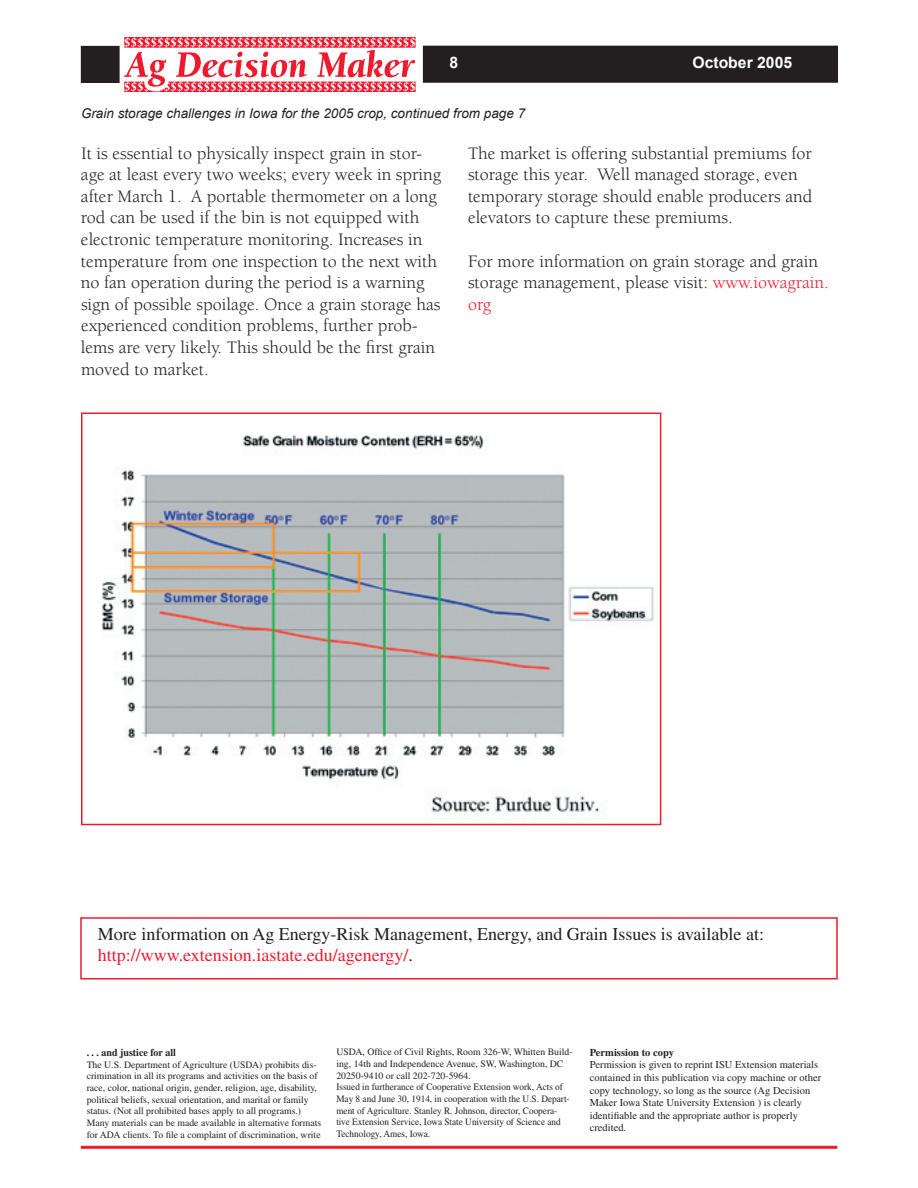
<style>
.page{position:relative;width:918px;height:1188px;background:#fff}
.page>*{position:absolute;margin:0;border:0;box-sizing:border-box;transform-origin:0 0}
.t1{font:18px/21.6px "Berkeley";color:#231f20}
.t2{font:18px/21.6px "Times";color:#231f20}
.t3{font:700 15.75px "Arial";color:#fff}
.t4{font:italic 13.5px "Arial";color:#231f20}
.t5{font:10.5px/12.6px "Times";color:#231f20}
.t6{font:700 10.5px "Times";color:#231f20;scale:.95 1}
.t7{font:700 10.5px "Times";color:#231f20}
.t8{font:9.75px/11.7px "Times";color:#231f20}
.s1{color:#ee1a2e}
</style>
<div class="page">
<hr style="left:81px;top:1146px;width:756px;height:3px;background:#ee1a2e">
<div style="left:82px;top:47px;width:36px;height:34px;background:#231f20"></div>
<div style="left:81px;top:46px;width:39px;height:37px;border:3px solid #231f20"></div>
<img style="left:125px;top:37px;width:291px;height:54px">
<div style="left:424px;top:47px;width:413px;height:34px;background:#231f20"></div>
<div style="left:423px;top:46px;width:415px;height:37px;border:3px solid #231f20"></div>
<img style="left:102px;top:435px;width:552px;height:377px">
<div style="left:81px;top:412px;width:580px;height:413px;border:2px solid #ee1a2e"></div>
<div style="left:80px;top:917px;width:758px;height:63px;border:2px solid #ee1a2e"></div>
<h2 class="t3" style="left:449px;top:52px;width:10px">8</h2>
<h2 class="t3" style="left:692px;top:52px;width:101px">October 2005</h2>
<h3 class="t4" style="left:81px;top:104px;width:446px">Grain storage challenges in Iowa for the 2005 crop, continued from page 7</h3>
<p class="t1" style="left:81px;top:142px;width:362px">It is essential to physically inspect grain in stor&shy;age at least every two weeks; every week in spring after March 1. A portable thermometer on a long rod can be used if the bin is not equipped with electronic temperature monitoring. Increases in temperature from one inspection to the next with no fan operation during the period is a warning sign of possible spoilage. Once a grain storage has experienced condition problems, further prob&shy;lems are very likely. This should be the first grain moved to market.</p>
<h1 class="t1" style="left:468px;top:142px;width:346px">The market is offering substantial premiums for storage this year. Well managed storage, even temporary storage should enable producers and elevators to capture these premiums.</h1>
<h1 class="t1" style="left:468px;top:250px;width:362px">For more information on grain storage and grain storage management, please visit: <span class="s1">www.iowagrain. org</span></h1>
<h1 class="t2" style="left:98px;top:923px;width:668px">More information on Ag Energy-Risk Management, Energy, and Grain Issues is available at: <span class="s1">http://www.extension.iastate.edu/agenergy/</span>.</h1>
<p class="t6" style="left:87px;top:1046px;width:95px">. . . and justice for all</p>
<p class="t8" style="left:87px;top:1058px;width:236px">The U.S. Department of Agriculture (USDA) prohibits dis&shy;crimination in all its programs and activities on the basis of race, color, national origin, gender, religion, age, disability, political beliefs, sexual orientation, and marital or family status. (Not all prohibited bases apply to all programs.)<br>Many materials can be made available in alternative formats for ADA clients. To file a complaint of discrimination, write</p>
<p class="t8" style="left:336px;top:1046px;width:238px">USDA, Office of Civil Rights, Room 326-W, Whitten Build&shy;ing, 14th and Independence Avenue, SW, Washington, DC 20250-9410 or call 202-720-5964.<br>Issued in furtherance of Cooperative Extension work, Acts of May 8 and June 30, 1914, in cooperation with the U.S. Depart&shy;ment of Agriculture. Stanley R. Johnson, director, Coopera&shy;tive Extension Service, Iowa State University of Science and Technology, Ames, Iowa.</p>
<p class="t7" style="left:590px;top:1046px;width:86px">Permission to copy</p>
<p class="t5" style="left:590px;top:1059px;width:233px">Permission is given to reprint ISU Extension materials contained in this publication via copy machine or other copy technology, so long as the source (Ag Decision Maker Iowa State University Extension ) is clearly identifiable and the appropriate author is properly credited.</p>
</div>
